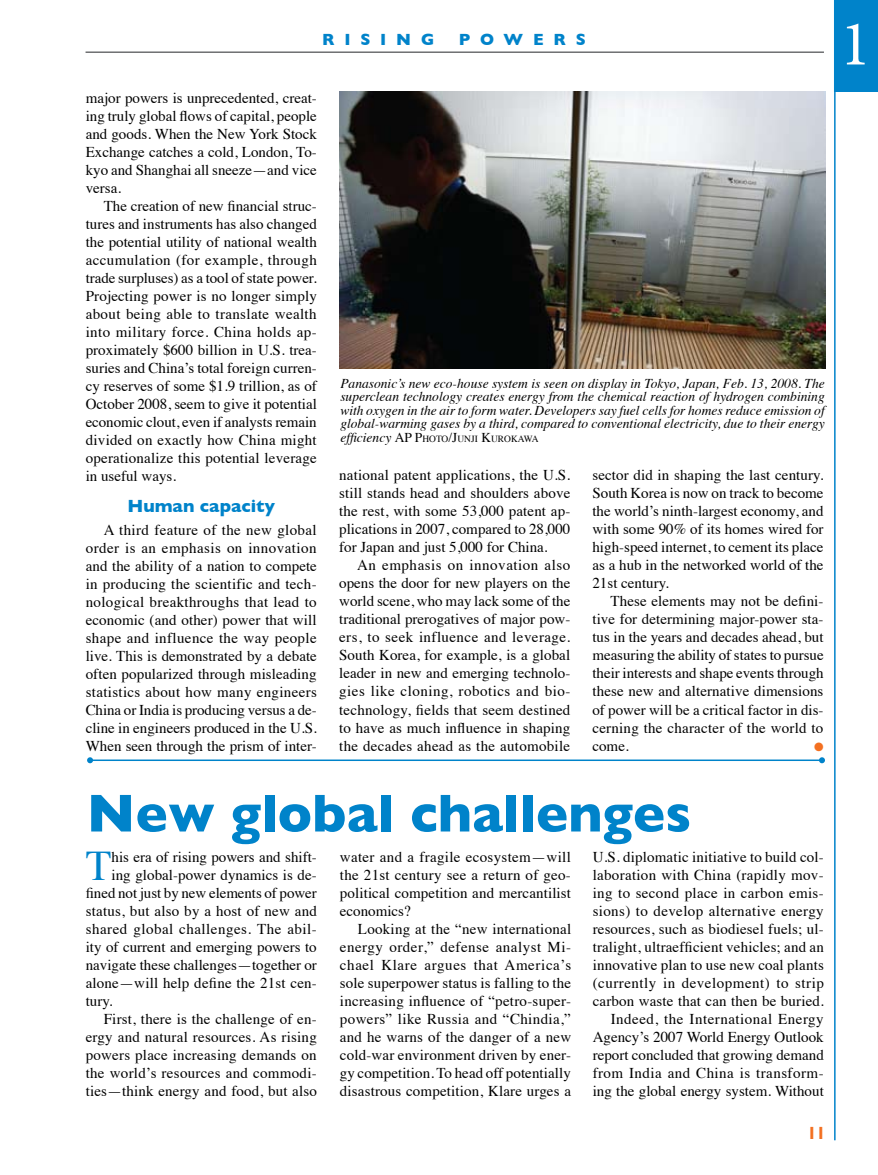
<style>
.page{position:relative;width:878px;height:1175px;background:#fff}
.page>*{position:absolute;margin:0;border:0;box-sizing:border-box;transform-origin:0 0}
.t1{font:64.5px "Minion Pro";color:#fff}
.t2{font:700 54px "Gill Sans";color:#0083ca}
.t3{font:42.15px "Times";color:#0083ca}
.t4{font:700 18px "Gill Sans";color:#0083ca}
.t5{font:700 18px "Gill Sans";color:#f37021;scale:.83 1}
.t6{font:700 16.5px "Gill Sans";letter-spacing:.595em;color:#0083ca}
.t7{font:15px/18px "Times";letter-spacing:.01em;color:#000;text-align:justify}
.t8{font:15px "Times";letter-spacing:.035em;color:#000}
.t9{font:italic 13.5px/13.5px "Times";color:#000;text-align:justify}
.t10{font:9.45px "Times";color:#000}
.s1{font-style:italic;font-size:13.5px}
.s2{font-size:13.5px}
</style>
<div class="page">
<hr style="left:86px;top:51px;width:738px;height:2px;background:#6d6f71">
<div style="left:835px;top:0;width:43px;height:91px;background:#0083ca"></div>
<hr style="left:834px;top:0;width:1px;height:1140px;background:#0083ca">
<img style="left:339px;top:91px;width:486px;height:277px">
<hr style="left:90px;top:759px;width:732px;height:2px;background:#0083ca">
<svg style="left:87px;top:757px;width:6px;height:6px"></svg>
<svg style="left:819px;top:757px;width:6px;height:6px"></svg>
<p class="t6" style="left:322px;top:30px;width:110px">ris ing</p>
<p class="t6" style="left:458px;top:30px;width:126px">pow ers</p>
<h1 class="t1" style="left:839px;top:1px;width:32px">1</h1>
<p class="t7" style="left:86px;top:87px;width:233px">major powers is unprecedented, creat&shy;ing truly global flows of capital, people and goods. When the New York Stock Exchange catches a cold, London, To&shy;kyo and Shanghai all sneeze—and vice versa.</p>
<p class="t7" style="left:86px;top:195px;width:233px;text-indent:18px">The creation of new financial struc&shy;tures and instruments has also changed the potential utility of national wealth accumulation (for example, through trade surpluses) as a tool of state power.<br>Projecting power is no longer simply about being able to translate wealth into military force. China holds ap&shy;proximately $600 billion in U.S. trea&shy;suries and China’s total foreign curren&shy;cy reserves of some $1.9 trillion, as of October 2008, seem to give it potential economic clout, even if analysts remain divided on exactly how China might operationalize this potential leverage in useful ways.</p>
<p class="t4" style="left:127px;top:495px;width:149px">H uman capacity</p>
<p class="t7" style="left:86px;top:519px;width:233px;text-indent:18px">A third feature of the new global order is an emphasis on innovation and the ability of a nation to compete in producing the scientific and tech&shy;nological breakthroughs that lead to economic (and other) power that will shape and influence the way people live. This is demonstrated by a debate often popularized through misleading statistics about how many engineers China or India is producing versus a de&shy;cline in engineers produced in the U.S.<br>When seen through the prism of inter-</p>
<p class="t9" style="left:340px;top:376px;width:486px">Panasonic’s new eco-house system is seen on display in Tokyo, Japan, Feb. 13, 2008. The superclean technology creates energy from the chemical reaction of hydrogen combining with oxygen in the air to form water. Developers say fuel cells for homes reduce emission of global-warming gases by a third, compared to conventional electricity, due to their energy</p>
<p class="t10" style="left:340px;top:430px;width:199px"><span class="s1">efficiency</span> <span class="s2">AP P</span>HOTO<span class="s2">/J</span>UNJI <span class="s2">K</span>UROKAWA</p>
<p class="t7" style="left:339px;top:465px;width:233px">national patent applications, the U.S. still stands head and shoulders above the rest, with some 53,000 patent ap&shy;plications in 2007, compared to 28,000 for Japan and just 5,000 for China.</p>
<p class="t7" style="left:339px;top:555px;width:233px;text-indent:18px">An emphasis on innovation also opens the door for new players on the world scene, who may lack some of the traditional prerogatives of major pow&shy;ers, to seek influence and leverage.<br>South Korea, for example, is a global leader in new and emerging technolo&shy;gies like cloning, robotics and bio&shy;technology, fields that seem destined to have as much influence in shaping the decades ahead as the automobile</p>
<p class="t7" style="left:592px;top:465px;width:233px">sector did in shaping the last century.<br>South Korea is now on track to become the world’s ninth-largest economy, and with some 90% of its homes wired for high-speed internet, to cement its place as a hub in the networked world of the 21st century.</p>
<p class="t7" style="left:592px;top:591px;width:233px;text-indent:18px">These elements may not be defini&shy;tive for determining major-power sta&shy;tus in the years and decades ahead, but measuring the ability of states to pursue their interests and shape events through these new and alternative dimensions of power will be a critical factor in dis&shy;cerning the character of the world to come.</p>
<h2 class="t2" style="left:87px;top:781px;width:606px">N ew global challenges</h2>
<h3 class="t3" style="left:86px;top:826px;width:27px">T</h3>
<p class="t7" style="left:111px;top:846px;width:207px">his era of rising powers and shift-</p>
<p class="t7" style="left:111px;top:864px;width:207px">ing global-power dynamics is de-</p>
<p class="t7" style="left:86px;top:882px;width:232px">fined not just by new elements of power</p>
<p class="t7" style="left:86px;top:900px;width:233px">status, but also by a host of new and</p>
<p class="t8" style="left:86px;top:914px;width:233px">shared global challenges. The abil-</p>
<p class="t7" style="left:86px;top:936px;width:232px">ity of current and emerging powers to</p>
<p class="t7" style="left:86px;top:954px;width:232px">navigate these challenges—together or</p>
<p class="t7" style="left:86px;top:972px;width:233px">alone—will help define the 21st cen-</p>
<p class="t7" style="left:86px;top:990px;width:28px">tury.</p>
<p class="t7" style="left:104px;top:1008px;width:215px">First, there is the challenge of en-</p>
<p class="t7" style="left:86px;top:1026px;width:233px">ergy and natural resources. As rising</p>
<p class="t7" style="left:86px;top:1044px;width:232px">powers place increasing demands on</p>
<p class="t7" style="left:86px;top:1062px;width:233px">the world’s resources and commodi-</p>
<p class="t7" style="left:86px;top:1080px;width:233px">ties—think energy and food, but also</p>
<p class="t7" style="left:340px;top:846px;width:232px">water and a fragile ecosystem—will the 21st century see a return of geo&shy;political competition and mercantilist economics?</p>
<p class="t7" style="left:340px;top:918px;width:233px;text-indent:18px">Looking at the “new international energy order,” defense analyst Mi&shy;chael Klare argues that America’s sole superpower status is falling to the increasing influence of “petro-super&shy;powers” like Russia and “Chindia,” and he warns of the danger of a new cold-war environment driven by ener&shy;gy competition. To head off potentially disastrous competition, Klare urges a</p>
<p class="t7" style="left:592px;top:846px;width:233px;text-align:right">U.S. diplomatic initiative to build col&shy;laboration with China (rapidly mov&shy;ing to second place in carbon emis&shy;sions) to develop alternative energy resources, such as biodiesel fuels; ul&shy;tralight, ultraefficient vehicles; and an innovative plan to use new coal plants (currently in development) to strip carbon waste that can then be buried.<br>Indeed, the International Energy Agency’s 2007 World Energy Outlook report concluded that growing demand from India and China is transform&shy;ing the global energy system. Without</p>
<p class="t5" style="left:807px;top:1122px;width:23px">11</p>
</div>
